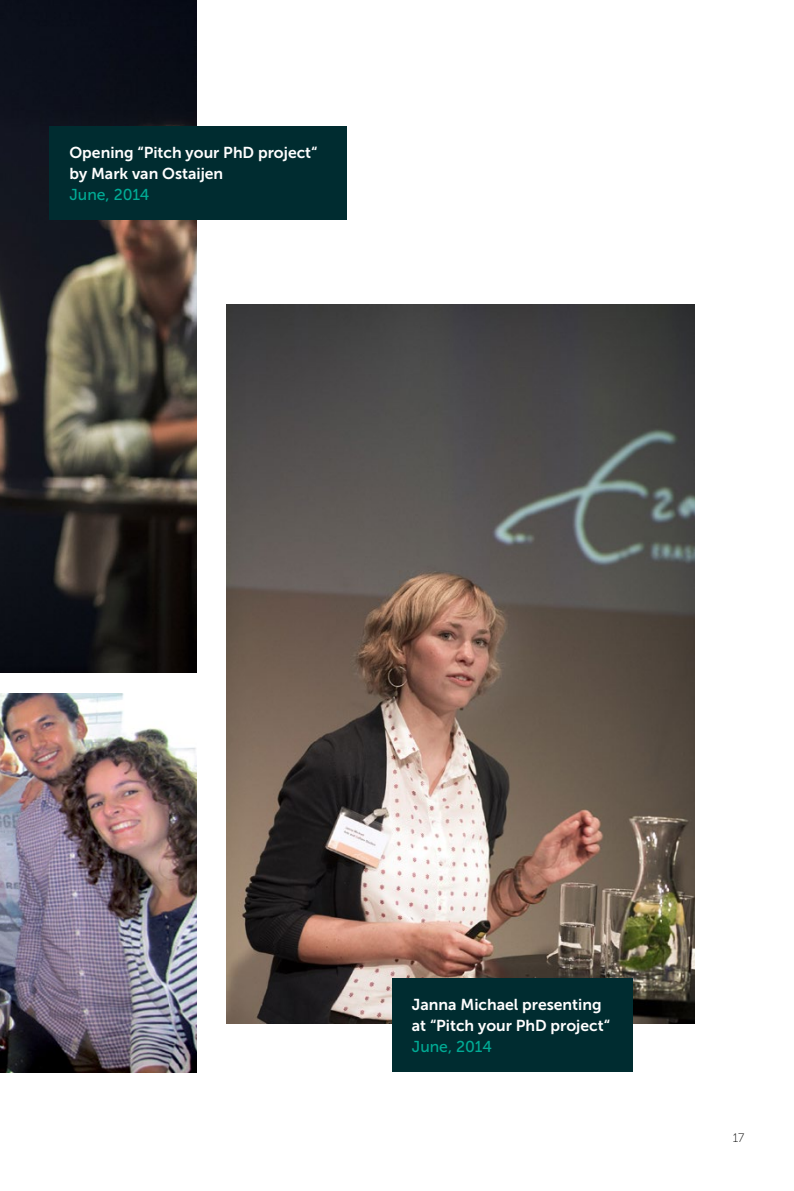
<style>
.page{position:relative;width:794px;height:1191px;background:#fff}
.page>*{position:absolute;margin:0;border:0;box-sizing:border-box;transform-origin:0 0}
.t1{font:15.75px/21px "Museo Sans 700";color:#fff}
.t2{font:15.75px "Museo Sans 500";color:#00ab95}
.t3{font:12.25px "Museo Sans 100";color:#000}
</style>
<div class="page">
<img style="left:0;top:0;width:197px;height:672px">
<img style="left:0;top:693px;width:197px;height:379px">
<img style="left:226px;top:305px;width:468px;height:718px">
<div style="left:392px;top:978px;width:240px;height:93px;background:#002c30"></div>
<div style="left:50px;top:126px;width:297px;height:93px;background:#002c30"></div>
<p class="t1" style="left:69px;top:142px;width:250px">Opening “Pitch your PhD project“ by Mark van Ostaijen</p>
<p class="t2" style="left:69px;top:186px;width:81px">June, 2014</p>
<p class="t1" style="left:412px;top:993px;width:200px">Janna Michael presenting at “Pitch your PhD project“</p>
<p class="t2" style="left:412px;top:1037px;width:81px">June, 2014</p>
<p class="t3" style="left:732px;top:1131px;width:13px">17</p>
</div>
